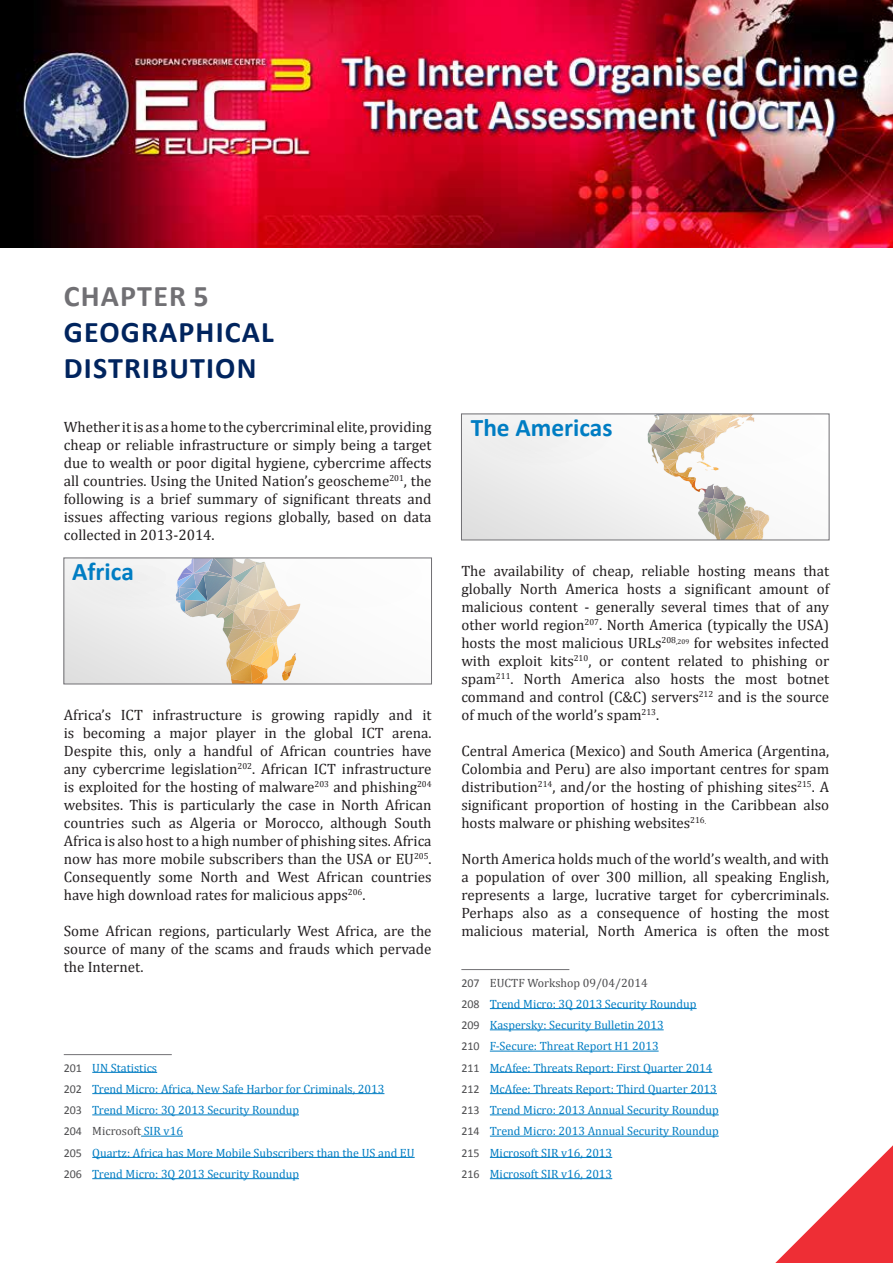
<style>
.page{position:relative;width:893px;height:1263px;background:#fff}
.page>*{position:absolute;margin:0;border:0;box-sizing:border-box;transform-origin:0 0}
.t1{font:700 30px/36px "Calibri";letter-spacing:.04em;color:#00245e}
.t2{font:700 30px "Calibri";letter-spacing:.04em;color:#717074}
.t3{font:700 25.35px "Calibri";color:#007dc3}
.t4{font:15px/18px "Cambria";color:#231f20;text-align:justify}
.t5{font:12px/21.3px "Cambria";color:#007dc3}
.s1{font-family:"Calibri";color:#4d4d4f}
.s2{color:#4d4d4f}
</style>
<div class="page">
<svg style="left:775px;top:1145px;width:118px;height:118px"></svg>
<svg style="left:66px;top:560px;width:2px;height:122px"></svg>
<svg style="left:68px;top:560px;width:259px;height:122px"></svg>
<div style="left:64px;top:558px;width:368px;height:126px;border:1px solid #717074"></div>
<hr style="left:64px;top:1054px;width:108px;height:1px;background:#717074">
<hr style="left:92px;top:1072px;width:65px;height:1px;background:#007dc3">
<hr style="left:92px;top:1093px;width:292px;height:1px;background:#007dc3">
<hr style="left:92px;top:1114px;width:207px;height:1px;background:#007dc3">
<hr style="left:141px;top:1136px;width:42px;height:1px;background:#007dc3">
<hr style="left:92px;top:1157px;width:323px;height:1px;background:#007dc3">
<hr style="left:92px;top:1178px;width:207px;height:1px;background:#007dc3">
<div style="left:461px;top:414px;width:368px;height:126px;background:linear-gradient(to bottom,#fbfbfb,#e5e5e5)"></div>
<div style="left:471px;top:416px;width:140px;height:49px;background:#f1f1f1"></div>
<svg style="left:647px;top:416px;width:180px;height:122px"></svg>
<div style="left:461px;top:414px;width:368px;height:126px;border:1px solid #717074"></div>
<hr style="left:461px;top:969px;width:108px;height:1px;background:#717074">
<hr style="left:490px;top:1008px;width:207px;height:1px;background:#007dc3">
<hr style="left:490px;top:1029px;width:174px;height:1px;background:#007dc3">
<hr style="left:490px;top:1051px;width:169px;height:1px;background:#007dc3">
<hr style="left:490px;top:1072px;width:222px;height:1px;background:#007dc3">
<hr style="left:490px;top:1093px;width:227px;height:1px;background:#007dc3">
<hr style="left:490px;top:1114px;width:229px;height:1px;background:#007dc3">
<hr style="left:490px;top:1136px;width:229px;height:1px;background:#007dc3">
<hr style="left:490px;top:1157px;width:122px;height:1px;background:#007dc3">
<hr style="left:490px;top:1178px;width:122px;height:1px;background:#007dc3">
<img style="left:0;top:0;width:893px;height:248px">
<h1 class="t2" style="left:64px;top:277px;width:146px">CHAPTER 5</h1>
<h1 class="t1" style="left:64px;top:313px;width:212px">GEOGRAPHICAL<br>DISTRIBUTION</h1>
<p class="t4" style="left:64px;top:418px;width:369px">Whether it is as a home to the cybercriminal elite, providing cheap or reliable infrastructure or simply being a target due to wealth or poor digital hygiene, cybercrime affects all countries. Using the United Nation’s geoscheme<sup>201</sup>, the following is a brief summary of significant threats and issues affecting various regions globally, based on data collected in 2013-2014.</p>
<h2 class="t3" style="left:72px;top:555px;width:63px">Africa</h2>
<p class="t4" style="left:64px;top:706px;width:369px">Africa’s ICT infrastructure is growing rapidly and it is becoming a major player in the global ICT arena.<br>Despite this, only a handful of African countries have any cybercrime legislation<sup>202</sup>. African ICT infrastructure is exploited for the hosting of malware<sup>203</sup> and phishing<sup>204 </sup>websites. This is particularly the case in North African countries such as Algeria or Morocco, although South Africa is also host to a high number of phishing sites. Africa now has more mobile subscribers than the USA or EU<sup>205</sup>.<br>Consequently some North and West African countries have high download rates for malicious apps<sup>206</sup>.</p>
<p class="t4" style="left:64px;top:922px;width:369px">Some African regions, particularly West Africa, are the source of many of the scams and frauds which pervade the Internet.</p>
<p class="t5" style="left:64px;top:1057px;width:352px"><span class="s1">201</span> UN Statistics<br><span class="s1">202</span> Trend Micro: Africa, New Safe Harbor for Criminals, 2013<br><span class="s1">203</span> Trend Micro: 3Q 2013 Security Roundup<br><span class="s1">204</span> <span class="s2">Microsoft</span> SIR v16<br><span class="s1">205</span> Quartz: Africa has More Mobile Subscribers than the US and EU <span class="s1">206</span> Trend Micro: 3Q 2013 Security Roundup</p>
<h2 class="t3" style="left:471px;top:411px;width:143px">The Americas</h2>
<p class="t4" style="left:461px;top:562px;width:369px">The availability of cheap, reliable hosting means that globally North America hosts a significant amount of malicious content - generally several times that of any other world region<sup>207</sup>. North America (typically the USA) hosts the most malicious URLs<sup>208</sup><sup>,209</sup> for websites infected with exploit kits<sup>210</sup>, or content related to phishing or spam<sup>211</sup>. North America also hosts the most botnet command and control (C&amp;C) servers<sup>212</sup> and is the source of much of the world’s spam<sup>213</sup>.</p>
<p class="t4" style="left:461px;top:742px;width:369px">Central America (Mexico) and South America (Argentina, Colombia and Peru) are also important centres for spam distribution<sup>214</sup>, and/or the hosting of phishing sites<sup>215</sup>. A significant proportion of hosting in the Caribbean also hosts malware or phishing websites<sup>216</sup><sup>.</sup></p>
<p class="t4" style="left:461px;top:850px;width:369px">North America holds much of the world’s wealth, and with a population of over 300 million, all speaking English, represents a large, lucrative target for cybercriminals.<br>Perhaps also as a consequence of hosting the most malicious material, North America is often the most</p>
<p class="t5" style="left:461px;top:972px;width:259px"><span class="s1">207</span> <span class="s2">EUCTF Workshop 09/04/2014<br></span><span class="s1">208</span> Trend Micro: 3Q 2013 Security Roundup<br><span class="s1">209</span> Kaspersky: Security Bulletin 2013<br><span class="s1">210</span> F-Secure: Threat Report H1 2013<br><span class="s1">211</span> McAfee: Threats Report: First Quarter 2014<br><span class="s1">212</span> McAfee: Threats Report: Third Quarter 2013<br><span class="s1">213</span> Trend Micro: 2013 Annual Security Roundup <span class="s1">214</span> Trend Micro: 2013 Annual Security Roundup <span class="s1">215</span> Microsoft SIR v16, 2013<br><span class="s1">216</span> Microsoft SIR v16, 2013</p>
</div>
